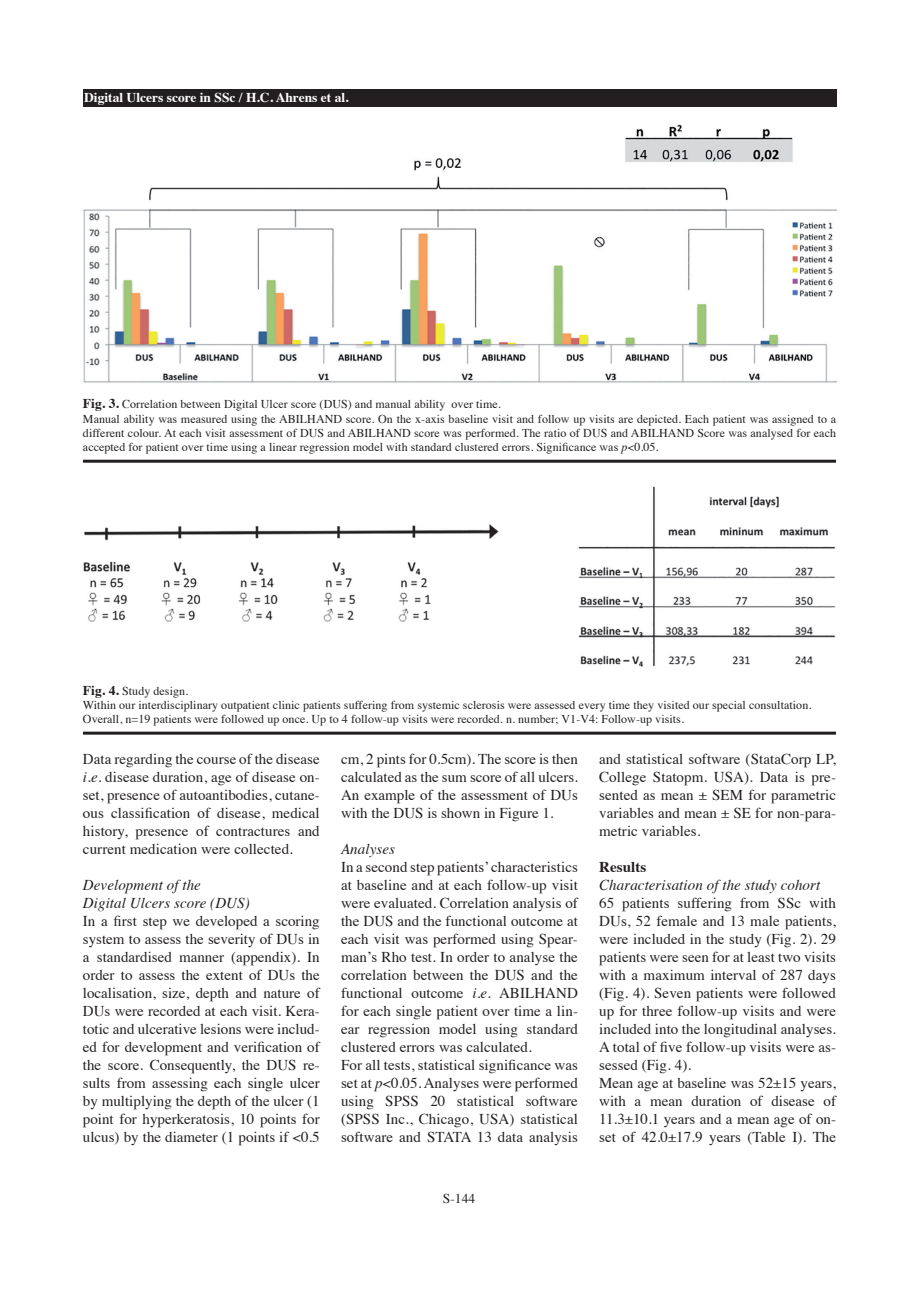
<style>
.page{position:relative;width:919px;height:1289px;background:#fff}
.page>*{position:absolute;margin:0;border:0;box-sizing:border-box;transform-origin:0 0}
.t1{font:15px/18px "Times";letter-spacing:.005em;color:#231f20;text-align:justify}
.t2{font:italic 15px/18px "Times";letter-spacing:.005em;color:#231f20}
.t3{font:700 15px "Times";letter-spacing:.005em;color:#231f20}
.t4{font:700 13.5px "Times";color:#fff}
.t5{font:13.5px "Times";color:#231f20}
.t6{font:12px/14.2px "Times";letter-spacing:.005em;color:#231f20}
.s1{font-weight:700;font-size:13.5px}
.s2{font-style:italic}
</style>
<div class="page">
<div style="left:83px;top:89px;width:753px;height:17px;background:#231f20"></div>
<img style="left:83px;top:124px;width:753px;height:259px">
<hr style="left:83px;top:459px;width:753px;height:3px;background:#231f20">
<img style="left:83px;top:486px;width:753px;height:181px">
<hr style="left:83px;top:731px;width:753px;height:3px;background:#231f20">
<p class="t4" style="left:84px;top:84px;width:266px">Digital Ulcers score in SSc / H.C. Ahrens et al.</p>
<p class="t6" style="left:83px;top:396px;width:754px"><span class="s1">Fig. 3.</span> Correlation between Digital Ulcer score (DUS) and manual ability over time.<br>Manual ability was measured using the ABILHAND score. On the x-axis baseline visit and follow up visits are depicted. Each patient was assigned to a different colour. At each visit assessment of DUS and ABILHAND score was performed. The ratio of DUS and ABILHAND Score was analysed for each accepted for patient over time using a linear regression model with standard clustered errors. Significance was <span class="s2">p</span>&lt;0.05.</p>
<p class="t6" style="left:83px;top:682px;width:730px"><span class="s1">Fig. 4.</span> Study design.<br>Within our interdisciplinary outpatient clinic patients suffering from systemic sclerosis were assessed every time they visited our special consultation.<br>Overall, n=19 patients were followed up once. Up to 4 follow-up visits were recorded. n. number; V1-V4: Follow-up visits.</p>
<p class="t1" style="left:83px;top:748px;width:238px">Data regarding the course of the disease <span class="s2">i.e.</span> disease duration, age of disease on&shy;set, presence of autoantibodies, cutane&shy;ous classification of disease, medical history, presence of contractures and current medication were collected.</p>
<p class="t2" style="left:83px;top:874px;width:168px">Development of the<br>Digital Ulcers score (DUS)</p>
<p class="t1" style="left:83px;top:910px;width:238px">In a first step we developed a scoring system to assess the severity of DUs in a standardised manner (appendix). In order to assess the extent of DUs the localisation, size, depth and nature of DUs were recorded at each visit. Kera&shy;totic and ulcerative lesions were includ&shy;ed for development and verification of the score. Consequently, the DUS re&shy;sults from assessing each single ulcer by multiplying the depth of the ulcer (1 point for hyperkeratosis, 10 points for ulcus) by the diameter (1 points if &lt;0.5</p>
<p class="t1" style="left:341px;top:748px;width:238px">cm, 2 pints for 0.5cm). The score is then calculated as the sum score of all ulcers.<br>An example of the assessment of DUs with the DUS is shown in Figure 1.</p>
<p class="t2" style="left:341px;top:838px;width:55px">Analyses</p>
<p class="t1" style="left:341px;top:856px;width:238px;text-align:left">In a second step patients’ characteristics at baseline and at each follow-up visit were evaluated. Correlation analysis of the DUS and the functional outcome at each visit was performed using Spear&shy;man’s Rho test. In order to analyse the correlation between the DUS and the functional outcome <span class="s2">i.e.</span> ABILHAND for each single patient over time a lin&shy;ear regression model using standard clustered errors was calculated.<br>For all tests, statistical significance was set at <span class="s2">p</span>&lt;0.05. Analyses were performed using SPSS 20 statistical software (SPSS Inc., Chicago, USA) statistical software and STATA 13 data analysis</p>
<p class="t5" style="left:443px;top:1185px;width:34px">S-144</p>
<p class="t1" style="left:599px;top:748px;width:238px">and statistical software (StataCorp LP, College Statopm. USA). Data is pre&shy;sented as mean ± SEM for parametric variables and mean ± SE for non-para&shy;metric variables.</p>
<p class="t3" style="left:599px;top:852px;width:49px">Results</p>
<p class="t2" style="left:599px;top:874px;width:222px">Characterisation of the study cohort</p>
<p class="t1" style="left:599px;top:892px;width:238px;text-align:left">65 patients suffering from SSc with DUs, 52 female and 13 male patients, were included in the study (Fig. 2). 29 patients were seen for at least two visits with a maximum interval of 287 days (Fig. 4). Seven patients were followed up for three follow-up visits and were included into the longitudinal analyses<span class="s2">.<br></span>A total of five follow-up visits were as&shy;sessed (Fig. 4).<br>Mean age at baseline was 52±15 years, with a mean duration of disease of 11.3±10.1 years and a mean age of on&shy;set of 42.0±17.9 years (Table I). The</p>
</div>
